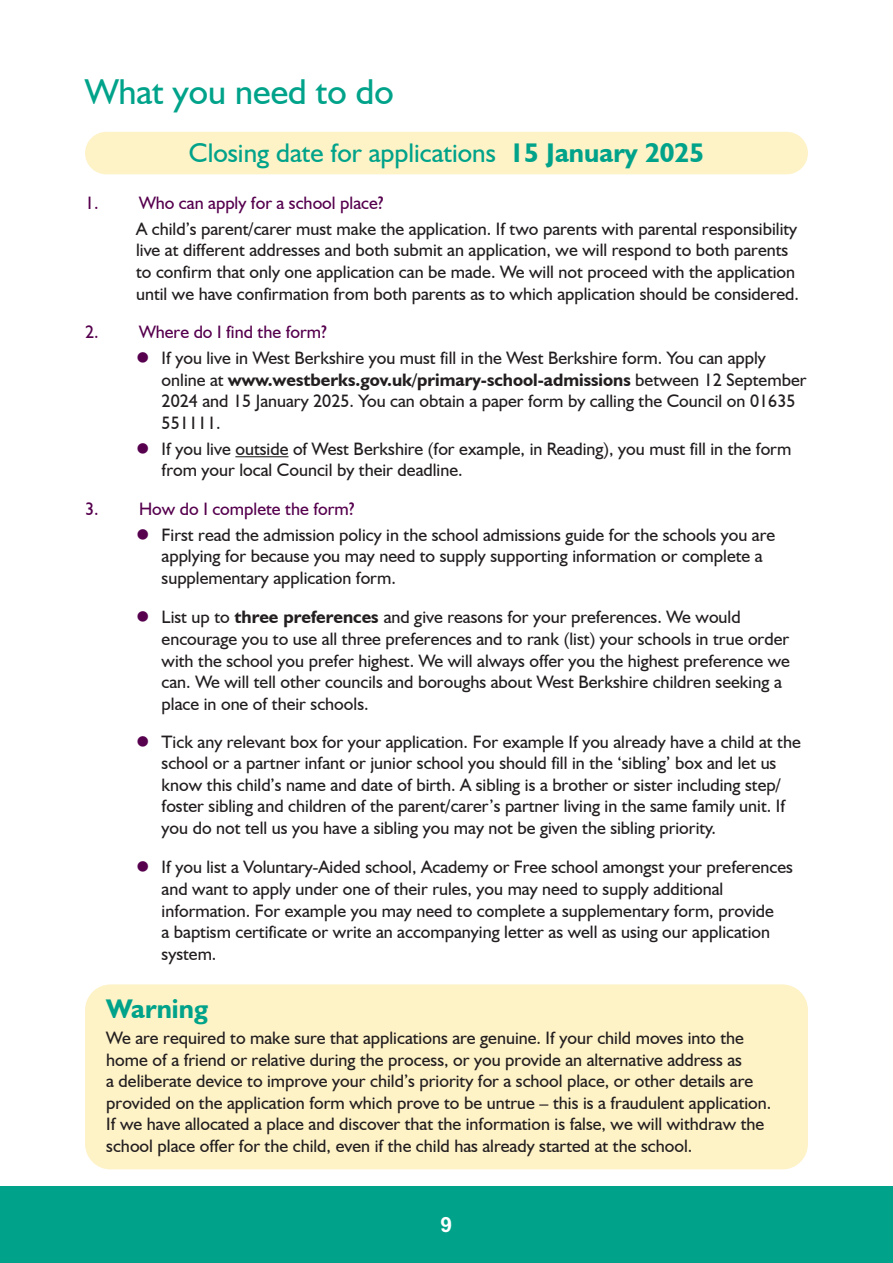
<style>
.page{position:relative;width:893px;height:1263px;background:#fff}
.page>*{position:absolute;margin:0;border:0;box-sizing:border-box;transform-origin:0 0}
.Body_text{font:36px "Humanist 521 BT";color:#00a38a}
.Body_text-2{font:27px "Humanist 521 BT";color:#00a38a}
.Body_text-3{font:700 27px "Humanist 521 BT";color:#00a38a}
.t1{font:700 21px "Arial MT Std";color:#fff}
.Body_text-4{font:18px/21.6px "Humanist 521 BT";color:#231f20}
.Body_text-5{font:18px "Humanist 521 BT";color:#56004e}
.s1{font-weight:700}
</style>
<div class="page">
<div style="left:0;top:1186px;width:893px;height:77px;background:#00a38a"></div>
<div style="left:85px;top:984px;width:723px;height:185px;background:#fef2c7;border-radius:26px"></div>
<div style="left:85px;top:132px;width:723px;height:42px;background:#fef2c7;border-radius:21px"></div>
<hr style="left:235px;top:456px;width:53px;height:1px;background:#231f20">
<p class="Body_text" style="left:85px;top:69px;width:310px">What you need to do</p>
<p class="Body_text-2" style="left:189px;top:136px;width:517px">Closing date for applications <span class="s1">15 January 2025</span></p>
<p class="Body_text-5" style="left:85px;top:192px;width:300px">1. Who can apply for a school place?</p>
<p class="Body_text-4" style="left:136px;top:217px;width:664px">A child’s parent/carer must make the application. If two parents with parental responsibility live at different addresses and both submit an application, we will respond to both parents to confirm that only one application can be made. We will not proceed with the application until we have confirmation from both parents as to which application should be considered.</p>
<p class="Body_text-5" style="left:85px;top:321px;width:243px">2. Where do I find the form?</p>
<p class="Body_text-4" style="left:162px;top:347px;width:646px">If you live in West Berkshire you must fill in the West Berkshire form. You can apply online at <span class="s1">www.westberks.gov.uk/primary-school-admissions</span> between 12 September 2024 and 15 January 2025. You can obtain a paper form by calling the Council on 01635<br>551111.</p>
<p class="Body_text-4" style="left:162px;top:437px;width:631px">If you live outside of West Berkshire (for example, in Reading), you must fill in the form from your local Council by their deadline.</p>
<p class="Body_text-5" style="left:85px;top:498px;width:271px">3. How do I complete the form?</p>
<p class="Body_text-4" style="left:162px;top:523px;width:615px">First read the admission policy in the school admissions guide for the schools you are applying for because you may need to supply supporting information or complete a supplementary application form.</p>
<p class="Body_text-4" style="left:162px;top:606px;width:630px">List up to <span class="s1">three preferences</span> and give reasons for your preferences. We would encourage you to use all three preferences and to rank (list) your schools in true order with the school you prefer highest. We will always offer you the highest preference we can. We will tell other councils and boroughs about West Berkshire children seeking a place in one of their schools.</p>
<p class="Body_text-4" style="left:162px;top:730px;width:641px">Tick any relevant box for your application. For example If you already have a child at the school or a partner infant or junior school you should fill in the ‘sibling’ box and let us know this child’s name and date of birth. A sibling is a brother or sister including step/ foster sibling and children of the parent/carer’s partner living in the same family unit. If you do not tell us you have a sibling you may not be given the sibling priority.</p>
<p class="Body_text-4" style="left:162px;top:856px;width:633px">If you list a Voluntary-Aided school, Academy or Free school amongst your preferences and want to apply under one of their rules, you may need to supply additional information. For example you may need to complete a supplementary form, provide<br>a baptism certificate or write an accompanying letter as well as using our application system.</p>
<p class="Body_text-3" style="left:106px;top:992px;width:103px">Warning</p>
<p class="Body_text-4" style="left:106px;top:1027px;width:667px">We are required to make sure that applications are genuine. If your child moves into the home of a friend or relative during the process, or you provide an alternative address as<br>a deliberate device to improve your child’s priority for a school place, or other details are provided on the application form which prove to be untrue – this is a fraudulent application.<br>If we have allocated a place and discover that the information is false, we will withdraw the school place offer for the child, even if the child has already started at the school.</p>
<p class="t1" style="left:441px;top:1212px;width:13px">9</p>
</div>
